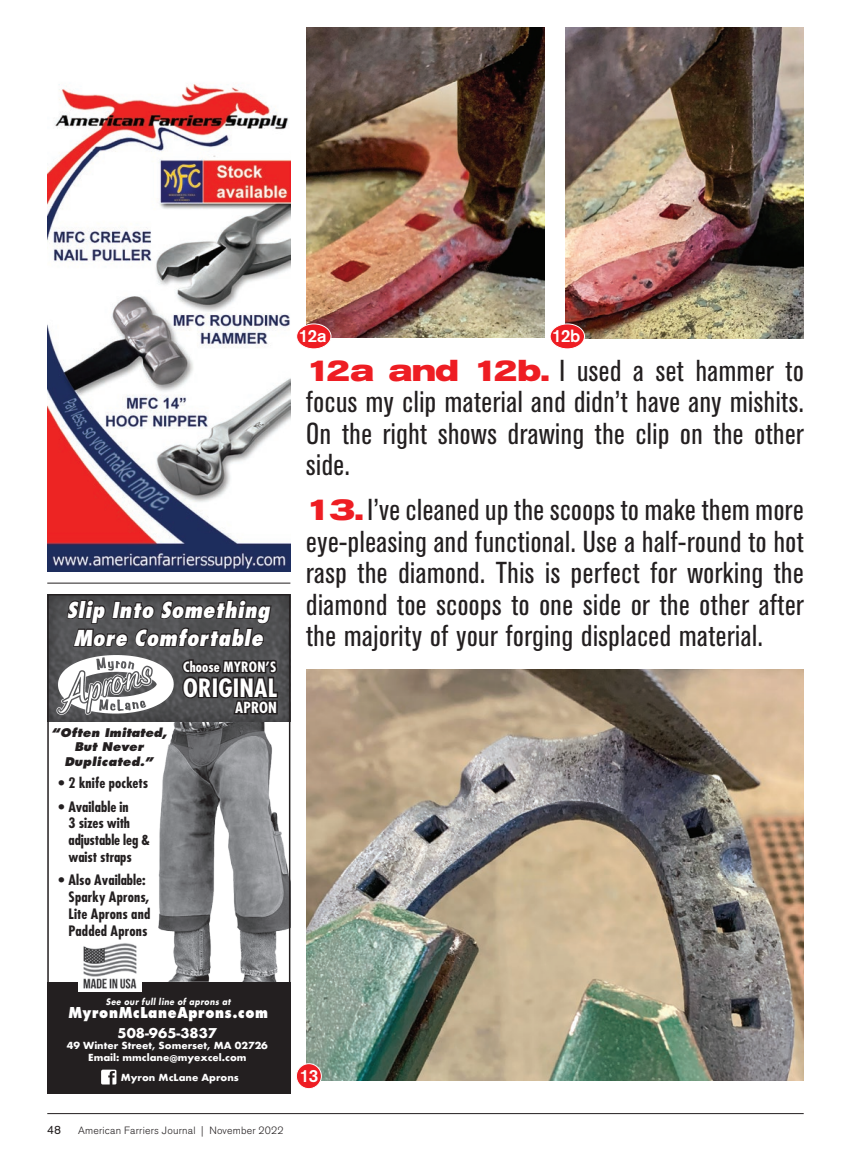
<style>
.page{position:relative;width:851px;height:1161px;background:#fff}
.page>*{position:absolute;margin:0;border:0;box-sizing:border-box;transform-origin:0 0}
.Step_by_Step_1_Digit{font:condensed 30px/31.5px "Akzidenz Grotesk BE";letter-spacing:.02em;color:#231f20;text-align:justify}
.t1{font:700 condensed 24.6px "Futura";letter-spacing:.01em;color:#fff}
.t2{font:italic 800 condensed 21.3px/27.9px "Futura";letter-spacing:.02em;color:#fff;text-align:center}
.t3{font:500 17.55px "Akzidenz Grotesk BE";letter-spacing:-.055em;color:#fff}
.t4{font:700 condensed 14.85px "Futura";letter-spacing:.01em;color:#fff}
.t5{font:800 14.55px "Futura";letter-spacing:.055em;color:#fff;scale:.87 1}
.t6{font:700 condensed 13.95px/16.8px "Futura";color:#231f20}
.t7{font:700 condensed 13.8px "Futura";letter-spacing:.01em;color:#fff}
.t8{font:700 13.2px "Futura";color:#fff}
.t9{font:12px "Akzidenz Grotesk BE";color:#231f20}
.t10{font:italic 800 11.7px/14.4px "Futura";letter-spacing:.015em;color:#231f20;text-align:center}
.t11{font:300 10.5px "Akzidenz Grotesk BE";letter-spacing:.02em;color:#231f20}
.t12{font:700 9.45px/11.7px "Futura";color:#fff;text-align:center}
.t13{font:italic 700 8.7px "Futura";letter-spacing:.055em;color:#fff;scale:.87 1}
.s1{font-weight:700;font-stretch:expanded;color:#ee1d23}
</style>
<div class="page">
<hr style="left:47px;top:1113px;width:756px;height:1px;background:#231f20">
<img style="left:158px;top:723px;width:130px;height:258px">
<div style="left:47px;top:594px;width:243px;height:129px;background:#231f20;opacity:.5"></div>
<div style="left:47px;top:982px;width:243px;height:111px;background:#231f20"></div>
<svg style="left:65px;top:582px;width:215px;height:141px;background:#555455"></svg>
<svg style="left:101px;top:1070px;width:15px;height:15px"></svg>
<img style="left:53px;top:650px;width:123px;height:66px">
<img style="left:78px;top:943px;width:63px;height:49px">
<div style="left:47px;top:594px;width:243px;height:500px;border:1px solid #231f20"></div>
<hr style="left:47px;top:583px;width:243px;height:1px;background:#231f20">
<img style="left:47px;top:83px;width:243px;height:489px">
<img style="left:306px;top:27px;width:238px;height:311px">
<img style="left:565px;top:27px;width:238px;height:312px">
<div style="left:296px;top:324px;width:35px;height:25px;background:#ee1d23;border-radius:50%"></div>
<div style="left:296px;top:324px;width:35px;height:25px;border:1px solid #fff;border-radius:50%"></div>
<div style="left:550px;top:324px;width:34px;height:25px;background:#ee1d23;border-radius:50%"></div>
<div style="left:549px;top:324px;width:36px;height:25px;border:1px solid #fff;border-radius:50%"></div>
<img style="left:306px;top:669px;width:497px;height:412px">
<div style="left:296px;top:1064px;width:25px;height:25px;background:#ee1d23;border-radius:50%"></div>
<div style="left:296px;top:1063px;width:26px;height:26px;border:1px solid #fff;border-radius:50%"></div>
<p class="t2" style="left:67px;top:596px;width:204px">Slip Into Something<br>More Comfortable</p>
<p class="t7" style="left:183px;top:658px;width:95px">Choose MYRON’S</p>
<p class="t1" style="left:183px;top:672px;width:95px">ORIGINAL</p>
<p class="t4" style="left:235px;top:698px;width:43px">APRON</p>
<p class="t10" style="left:51px;top:726px;width:118px">“Often Imitated,<br>But Never<br>Duplicated.”</p>
<p class="t6" style="left:58px;top:775px;width:91px">• 2 knife pockets</p>
<p class="t6" style="left:69px;top:798px;width:83px;text-indent:-10px">• Available in<br>3 sizes with adjustable leg &amp; waist straps</p>
<p class="t6" style="left:69px;top:871px;width:83px;text-indent:-10px">• Also Available:<br>Sparky Aprons,<br>Lite Aprons and<br>Padded Aprons</p>
<p class="t3" style="left:299px;top:325px;width:29px">12a</p>
<p class="t3" style="left:552px;top:325px;width:29px">12b</p>
<p class="Step_by_Step_1_Digit" style="left:306px;top:355px;width:499px"><span class="s1">12a and 12b.</span> I used a set hammer to focus my clip material and didn’t have any mishits.<br>On the right shows drawing the clip on the other side.</p>
<p class="Step_by_Step_1_Digit" style="left:306px;top:495px;width:499px"><span class="s1">13.</span> I’ve cleaned up the scoops to make them more eye-pleasing and functional. Use a half-round to hot rasp the diamond. This is perfect for working the diamond toe scoops to one side or the other after the majority of your forging displaced material.</p>
<p class="t13" style="left:106px;top:995px;width:145px">See our full line of aprons at</p>
<p class="t5" style="left:69px;top:1003px;width:231px">MyronMcLaneAprons.com</p>
<p class="t8" style="left:117px;top:1023px;width:101px">508-965-3837</p>
<p class="t12" style="left:67px;top:1040px;width:203px">49 Winter Street, Somerset, MA 02726<br>Email: mmclane@myexcel.com</p>
<p class="t12" style="left:121px;top:1072px;width:120px">Myron McLane Aprons</p>
<p class="t9" style="left:47px;top:1123px;width:15px">48</p>
<p class="t11" style="left:78px;top:1124px;width:207px">American Farriers Journal | November 2022</p>
<p class="t3" style="left:300px;top:1065px;width:20px">13</p>
</div>
